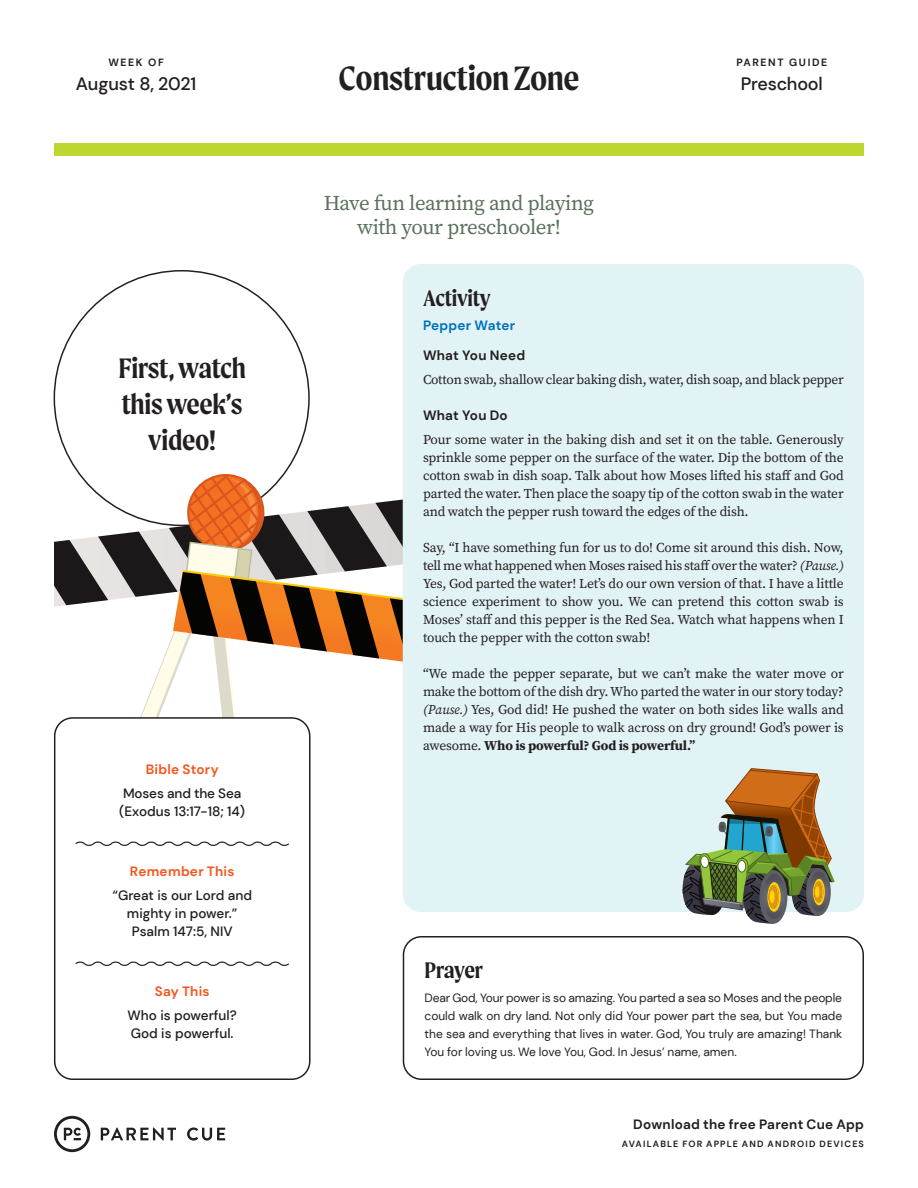
<style>
.page{position:relative;width:918px;height:1188px;background:#fff}
.page>*{position:absolute;margin:0;border:0;box-sizing:border-box;transform-origin:0 0}
.t1{font:600 36px "Moret";letter-spacing:-.01em;color:#231f20}
.t2{font:600 30px/36px "Moret";letter-spacing:-.01em;color:#231f20;text-align:center}
.t3{font:600 24px "Moret";letter-spacing:-.01em;color:#231f20}
.t4{font:21px/24px "Source Serif Pro";letter-spacing:-.02em;color:#5a715c;text-align:center}
.t5{font:500 18px "DM Sans";letter-spacing:-.015em;color:#231f20}
.t6{font:13.5px/18px "Source Serif Pro";letter-spacing:-.01em;color:#231f20;text-align:justify}
.t7{font:500 13.5px/18px "DM Sans";color:#231f20}
.t8{font:700 13.5px "DM Sans";letter-spacing:.015em;color:#231f20}
.t9{font:700 13.5px "DM Sans";letter-spacing:.02em;color:#f15921}
.t10{font:700 13.5px "DM Sans";letter-spacing:.015em;color:#0071bb}
.t11{font:12px/18px "DM Sans";color:#231f20;text-align:justify}
.t12{font:700 10.5px "DM Sans";letter-spacing:.15em;color:#231f20}
.t13{font:700 9px "DM Sans";letter-spacing:.13em;color:#231f20}
.s1{font-style:italic}
.s2{font-weight:700}
</style>
<div class="page">
<svg style="left:101px;top:1127px;width:75px;height:14px"></svg>
<svg style="left:187px;top:1127px;width:38px;height:14px"></svg>
<svg style="left:54px;top:1116px;width:36px;height:36px"></svg>
<div style="left:403px;top:936px;width:461px;height:144px;border:2px solid #231f20;border-radius:18px"></div>
<div style="left:54px;top:144px;width:810px;height:12px;background:#bfd630"></div>
<svg style="left:53px;top:470px;width:350px;height:319px"></svg>
<div style="left:55px;top:718px;width:255px;height:361px;background:#fff;border-radius:18px"></div>
<svg style="left:75px;top:841px;width:214px;height:5px"></svg>
<svg style="left:75px;top:961px;width:214px;height:5px"></svg>
<div style="left:54px;top:717px;width:257px;height:363px;border:2px solid #231f20;border-radius:18px"></div>
<div style="left:0;top:516px;width:54px;height:114px;background:#fff"></div>
<div style="left:403px;top:264px;width:461px;height:648px;background:#e2f3f6;border-radius:18px"></div>
<svg style="left:682px;top:768px;width:153px;height:156px"></svg>
<p class="t12" style="left:108px;top:56px;width:57px">WEEK OF</p>
<h3 class="t5" style="left:76px;top:73px;width:122px">August 8, 2021</h3>
<h2 class="t2" style="left:118px;top:350px;width:129px">First, watch this week’s video!</h2>
<p class="t9" style="left:146px;top:761px;width:75px">Bible Story</p>
<p class="t7" style="left:119px;top:784px;width:127px">Moses and the Sea (Exodus 13:17-18; 14)</p>
<p class="t9" style="left:130px;top:863px;width:106px">Remember This</p>
<p class="t7" style="left:112px;top:886px;width:141px;text-align:center">“Great is our Lord and mighty in power.”<br>Psalm 147:5, NIV</p>
<p class="t9" style="left:155px;top:983px;width:56px">Say This</p>
<p class="t7" style="left:128px;top:1006px;width:111px">Who is powerful?<br>God is powerful.</p>
<h1 class="t1" style="left:338px;top:58px;width:243px">Construction Zone</h1>
<h3 class="t4" style="left:324px;top:191px;width:272px">Have fun learning and playing with your preschooler!</h3>
<p class="t12" style="left:736px;top:56px;width:92px">PARENT GUIDE</p>
<h3 class="t5" style="left:741px;top:73px;width:84px">Preschool</h3>
<h3 class="t3" style="left:423px;top:284px;width:69px">Activity</h3>
<p class="t10" style="left:423px;top:317px;width:94px">Pepper Water</p>
<p class="t8" style="left:423px;top:347px;width:104px">What You Need</p>
<p class="t6" style="left:423px;top:370px;width:422px">Cotton swab, shallow clear baking dish, water, dish soap, and black pepper</p>
<p class="t8" style="left:423px;top:407px;width:86px">What You Do</p>
<p class="t6" style="left:423px;top:431px;width:422px">Pour some water in the baking dish and set it on the table. Generously sprinkle some pepper on the surface of the water. Dip the bottom of the cotton swab in dish soap. Talk about how Moses lifted his staff and God parted the water. Then place the soapy tip of the cotton swab in the water and watch the pepper rush toward the edges of the dish.</p>
<p class="t6" style="left:423px;top:538px;width:422px">Say, “I have something fun for us to do! Come sit around this dish. Now, tell me what happened when Moses raised his staff over the water? <span class="s1">(Pause.)<br></span>Yes, God parted the water! Let’s do our own version of that. I have a little science experiment to show you. We can pretend this cotton swab is Moses’ staff and this pepper is the Red Sea. Watch what happens when I touch the pepper with the cotton swab!</p>
<p class="t6" style="left:423px;top:664px;width:422px">“We made the pepper separate, but we can’t make the water move or make the bottom of the dish dry. Who parted the water in our story today? <span class="s1">(Pause.)</span> Yes, God did! He pushed the water on both sides like walls and made a way for His people to walk across on dry ground! God’s power is awesome. <span class="s2">Who is powerful? God is powerful.”</span></p>
<h3 class="t3" style="left:424px;top:956px;width:60px">Prayer</h3>
<p class="t11" style="left:424px;top:989px;width:419px">Dear God, Your power is so amazing. You parted a sea so Moses and the people could walk on dry land. Not only did Your power part the sea, but You made the sea and everything that lives in water. God, You truly are amazing! Thank You for loving us. We love You, God. In Jesus’ name, amen.</p>
<p class="t8" style="left:633px;top:1116px;width:232px">Download the free Parent Cue App</p>
<p class="t13" style="left:622px;top:1138px;width:244px">AVAILABLE FOR APPLE AND ANDROID DEVICES</p>
</div>
